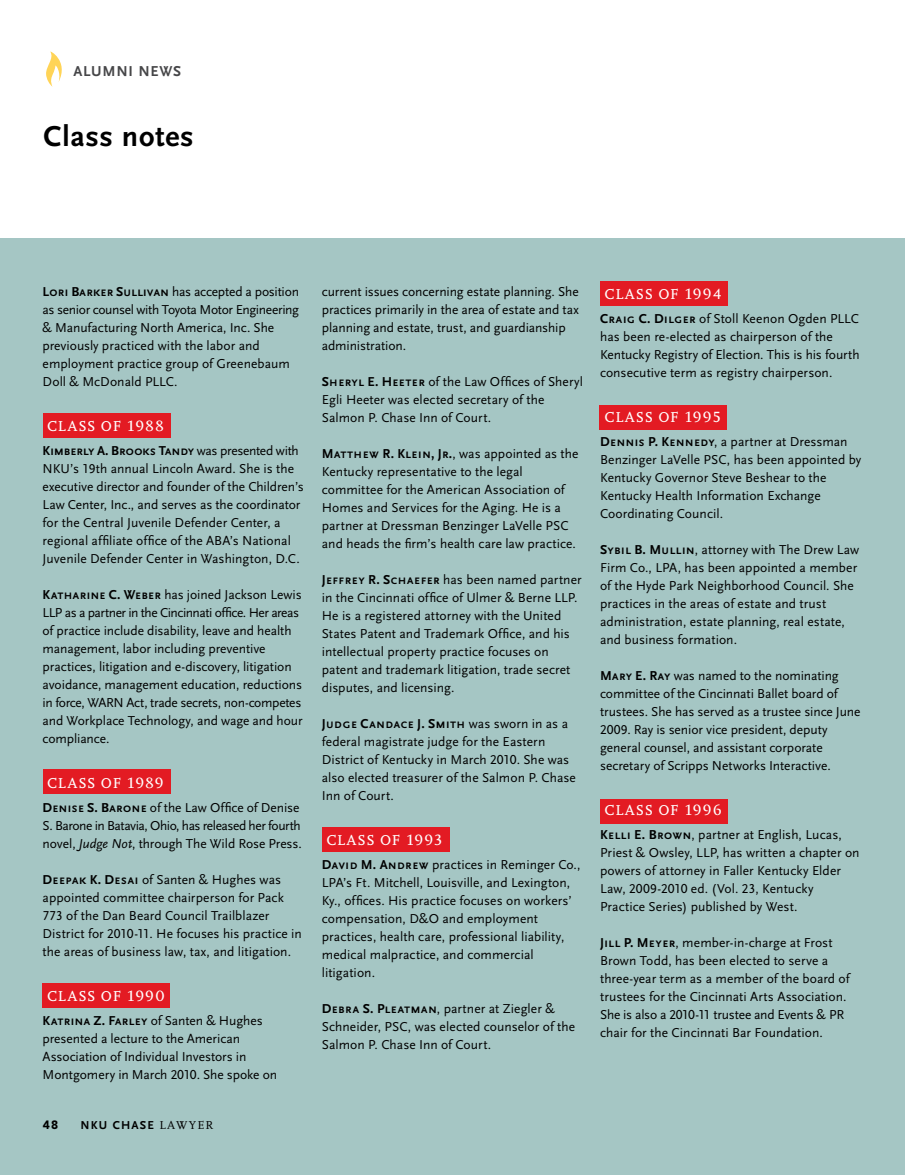
<style>
.page{position:relative;width:905px;height:1175px;background:#fff}
.page>*{position:absolute;margin:0;border:0;box-sizing:border-box;transform-origin:0 0}
.t1{font:700 30px "AD Scala Sans Tab";letter-spacing:.025em;color:#000}
.t2{font:15px "AD Scala Tab Romein";letter-spacing:.05em;color:#fff}
.t3{font:700 15px "AD Scala Sans Tab";letter-spacing:.05em;color:#464648}
.t4{font:13.5px/18px "AD Scala Sans Tab Romein";color:#000}
.t5{font:700 13.5px "AD Scala Sans Caps";letter-spacing:-.005em;color:#000}
.t6{font:700 13.5px "AD Scala Sans Caps";letter-spacing:-.025em;color:#000}
.t7{font:700 12px "AD Scala Sans";letter-spacing:.1em;color:#000}
.t8{font:900 12px "Avenir";color:#000}
.s1{font-family:"AD Scala Sans Caps";font-weight:700}
.s2{font-size:18px}
.s3{font-family:"AD Scala Sans Tab Romein";font-weight:400}
.s4{font-family:"AD Scala Sans";font-style:italic}
.s5{font-family:"AD Scala Caps Romein";font-weight:400}
</style>
<div class="page">
<div style="left:0;top:238px;width:904px;height:936px;background:#a5c6c4"></div>
<div style="left:43px;top:413px;width:128px;height:24px;background:#e31b23"></div>
<div style="left:43px;top:769px;width:128px;height:24px;background:#e31b23"></div>
<div style="left:43px;top:983px;width:127px;height:24px;background:#e31b23"></div>
<div style="left:322px;top:827px;width:127px;height:25px;background:#e31b23"></div>
<div style="left:600px;top:282px;width:127px;height:24px;background:#e31b23"></div>
<div style="left:599px;top:405px;width:128px;height:25px;background:#e31b23"></div>
<div style="left:600px;top:799px;width:128px;height:24px;background:#e31b23"></div>
<svg style="left:46px;top:51px;width:16px;height:36px"></svg>
<p class="t3" style="left:73px;top:63px;width:109px">ALUMNI NEWS</p>
<h1 class="t1" style="left:44px;top:121px;width:151px">Class notes</h1>
<p class="t4" style="left:43px;top:282px;width:258px"><span class="s1">Lori Barker Sullivan</span> has accepted a position as senior counsel with Toyota Motor Engineering &amp; Manufacturing North America, Inc. She previously practiced with the labor and employment practice group of Greenebaum Doll &amp; McDonald PLLC.</p>
<p class="t2" style="left:47px;top:417px;width:118px">CLASS OF <span class="s2">1988</span></p>
<p class="t6" style="left:43px;top:443px;width:258px">Kimberly A. Brooks Tandy <span class="s3">was presented with</span></p>
<p class="t4" style="left:43px;top:459px;width:263px">NKU’s 19th annual Lincoln Award. She is the executive director and founder of the Children’s Law Center, Inc., and serves as the coordinator for the Central Juvenile Defender Center, a regional affiliate office of the ABA’s National Juvenile Defender Center in Washington, D.C.</p>
<p class="t4" style="left:43px;top:585px;width:261px"><span class="s1">Katharine C. Weber</span> has joined Jackson Lewis LLP as a partner in the Cincinnati office. Her areas of practice include disability, leave and health management, labor including preventive practices, litigation and e-discovery, litigation avoidance, management education, reductions in force, WARN Act, trade secrets, non-competes and Workplace Technology, and wage and hour compliance.</p>
<p class="t2" style="left:47px;top:774px;width:118px">CLASS OF <span class="s2">1989</span></p>
<p class="t4" style="left:43px;top:798px;width:261px"><span class="s1">Denise S. Barone</span> of the Law Office of Denise<br>S. Barone in Batavia, Ohio, has released her fourth novel, <span class="s4">Judge Not</span>, through The Wild Rose Press.</p>
<p class="t4" style="left:43px;top:870px;width:261px"><span class="s1">Deepak K. Desai</span> of Santen &amp; Hughes was appointed committee chairperson for Pack 773 of the Dan Beard Council Trailblazer District for 2010-11. He focuses his practice in the areas of business law, tax, and litigation.</p>
<p class="t2" style="left:47px;top:987px;width:119px">CLASS OF <span class="s2">1990</span></p>
<p class="t5" style="left:43px;top:1013px;width:222px">Katrina Z. Farley <span class="s3">of Santen &amp; Hughes</span></p>
<p class="t4" style="left:43px;top:1029px;width:236px">presented a lecture to the American<br>Association of Individual Investors in<br>Montgomery in March 2010. She spoke on</p>
<p class="t8" style="left:43px;top:1117px;width:17px">48</p>
<p class="t7" style="left:80px;top:1118px;width:134px">NKU CHASE <span class="s5">LAWYER</span></p>
<p class="t4" style="left:322px;top:282px;width:258px">current issues concerning estate planning. She practices primarily in the area of estate and tax planning and estate, trust, and guardianship administration.</p>
<p class="t4" style="left:322px;top:372px;width:263px"><span class="s1">Sheryl E. Heeter</span> of the Law Offices of Sheryl<br>Egli Heeter was elected secretary of the<br>Salmon P. Chase Inn of Court.</p>
<p class="t5" style="left:322px;top:446px;width:258px">Matthew R. Klein, Jr.<span class="s3">, was appointed as the</span></p>
<p class="t4" style="left:322px;top:462px;width:255px">Kentucky representative to the legal committee for the American Association of Homes and Services for the Aging. He is a partner at Dressman Benzinger LaVelle PSC and heads the firm’s health care law practice.</p>
<p class="t4" style="left:322px;top:570px;width:261px"><span class="s1">Jeffrey R. Schaefer</span> has been named partner in the Cincinnati office of Ulmer &amp; Berne LLP.<br>He is a registered attorney with the United States Patent and Trademark Office, and his intellectual property practice focuses on patent and trademark litigation, trade secret disputes, and licensing.</p>
<p class="t5" style="left:322px;top:716px;width:248px">Judge Candace J. Smith <span class="s3">was sworn in as a</span></p>
<p class="t4" style="left:322px;top:732px;width:255px">federal magistrate judge for the Eastern District of Kentucky in March 2010. She was also elected treasurer of the Salmon P. Chase Inn of Court.</p>
<p class="t2" style="left:326px;top:832px;width:118px">CLASS OF <span class="s2">1993</span></p>
<p class="t4" style="left:322px;top:855px;width:260px"><span class="s1">David M. Andrew</span> practices in Reminger Co., LPA’s Ft. Mitchell, Louisville, and Lexington, Ky., offices. His practice focuses on workers’ compensation, D&amp;O and employment practices, health care, professional liability, medical malpractice, and commercial litigation.</p>
<p class="t4" style="left:322px;top:999px;width:255px"><span class="s1">Debra S. Pleatman</span>, partner at Ziegler &amp;<br>Schneider, PSC, was elected counselor of the<br>Salmon P. Chase Inn of Court.</p>
<p class="t2" style="left:604px;top:286px;width:119px">CLASS OF <span class="s2">1994</span></p>
<p class="t4" style="left:600px;top:310px;width:261px"><span class="s1">Craig C. Dilger</span> of Stoll Keenon Ogden PLLC has been re-elected as chairperson of the Kentucky Registry of Election. This is his fourth consecutive term as registry chairperson.</p>
<p class="t2" style="left:604px;top:409px;width:118px">CLASS OF <span class="s2">1995</span></p>
<p class="t4" style="left:600px;top:433px;width:263px"><span class="s1">Dennis P. Kennedy</span>, a partner at Dressman Benzinger LaVelle PSC, has been appointed by Kentucky Governor Steve Beshear to the Kentucky Health Information Exchange Coordinating Council.</p>
<p class="t4" style="left:600px;top:541px;width:261px"><span class="s1">Sybil B. Mullin</span>, attorney with The Drew Law Firm Co., LPA, has been appointed a member of the Hyde Park Neighborhood Council. She practices in the areas of estate and trust administration, estate planning, real estate, and business formation.</p>
<p class="t4" style="left:600px;top:667px;width:262px"><span class="s1">Mary E. Ray</span> was named to the nominating committee of the Cincinnati Ballet board of trustees. She has served as a trustee since June 2009. Ray is senior vice president, deputy general counsel, and assistant corporate secretary of Scripps Networks Interactive.</p>
<p class="t2" style="left:604px;top:802px;width:119px">CLASS OF <span class="s2">1996</span></p>
<p class="t4" style="left:600px;top:826px;width:261px"><span class="s1">Kelli E. Brown</span>, partner at English, Lucas, Priest &amp; Owsley, LLP, has written a chapter on powers of attorney in Faller Kentucky Elder Law, 2009-2010 ed. (Vol. 23, Kentucky Practice Series) published by West.</p>
<p class="t4" style="left:600px;top:934px;width:251px"><span class="s1">Jill P. Meyer</span>, member-in-charge at Frost Brown Todd, has been elected to serve a three-year term as a member of the board of trustees for the Cincinnati Arts Association.<br>She is also a 2010-11 trustee and Events &amp; PR chair for the Cincinnati Bar Foundation.</p>
</div>
